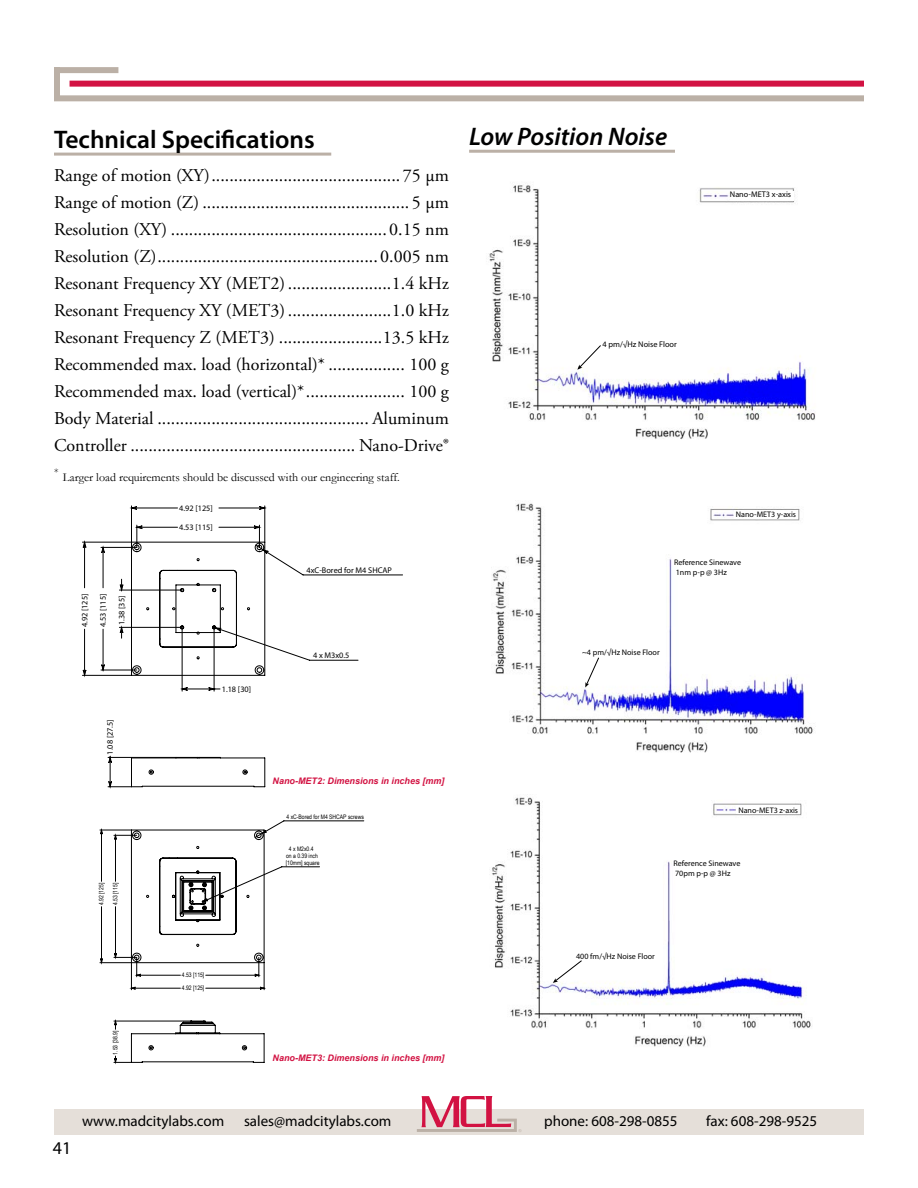
<style>
.page{position:relative;width:918px;height:1188px;background:#fff}
.page>*{position:absolute;margin:0;border:0;box-sizing:border-box;transform-origin:0 0}
.t1{font:600 25.5px "Myriad Pro";color:#000}
.t2{font:italic 600 25.5px "Myriad Pro";color:#000}
.t3{font:18px/27px "Adobe Garamond Pro";color:#000}
.t4{font:18px "Myriad Pro";color:#000}
.t5{font:15px "Myriad Pro";color:#000}
.t6{font:12px "Garamond";color:#000}
.t7{font:10.5px "Garamond";color:#000}
.t8{font:italic 700 9px "Arial";color:#d21242}
.t9{font:8.25px "Arial";color:#010101}
.t10{font:8.25px "Myriad Pro";color:#000}
.t11{font:8.1px/9.6px "Myriad Pro";color:#000}
.t12{font:6.15px/7.1px "Arial Narrow";color:#010101;text-align:center}
</style>
<div class="page">
<div style="left:70px;top:81px;width:794px;height:6px;background:#d21242"></div>
<div style="left:54px;top:95px;width:810px;height:6px;background:#bbb0a6"></div>
<div style="left:54px;top:67px;width:6px;height:34px;background:#bbb0a6"></div>
<div style="left:54px;top:67px;width:64px;height:6px;background:#bbb0a6"></div>
<hr style="left:54px;top:153px;width:277px;height:3px;background:#bbb0a6">
<div style="left:54px;top:1109px;width:810px;height:26px;background:#e5dfd9"></div>
<svg style="left:99px;top:820px;width:265px;height:171px"></svg>
<svg style="left:113px;top:1020px;width:152px;height:44px"></svg>
<svg style="left:269px;top:553px;width:134px;height:108px"></svg>
<svg style="left:82px;top:505px;width:187px;height:283px"></svg>
<hr style="left:469px;top:150px;width:206px;height:3px;background:#bbb0a6">
<img style="left:489px;top:185px;width:326px;height:255px">
<div style="left:730px;top:192px;width:63px;height:9px;background:#fff"></div>
<svg style="left:577px;top:345px;width:24px;height:25px"></svg>
<img style="left:492px;top:797px;width:320px;height:250px">
<svg style="left:553px;top:960px;width:29px;height:23px"></svg>
<div style="left:736px;top:805px;width:64px;height:8px;background:#fff"></div>
<img style="left:491px;top:503px;width:323px;height:250px">
<div style="left:734px;top:510px;width:64px;height:9px;background:#fff"></div>
<svg style="left:585px;top:657px;width:14px;height:30px"></svg>
<svg style="left:417px;top:1096px;width:104px;height:36px"></svg>
<p class="t1" style="left:54px;top:123px;width:262px">Technical Specifications</p>
<p class="t3" style="left:54px;top:162px;width:396px">Range of motion (XY).......................................... 75 µm</p>
<p class="t3" style="left:54px;top:189px;width:396px">Range of motion (Z) .............................................. 5 µm</p>
<p class="t3" style="left:54px;top:216px;width:396px">Resolution (XY) ................................................ 0.15 nm</p>
<p class="t3" style="left:54px;top:243px;width:396px">Resolution (Z)................................................. 0.005 nm</p>
<p class="t3" style="left:54px;top:270px;width:396px">Resonant Frequency XY (MET2).......................1.4 kHz</p>
<p class="t3" style="left:54px;top:297px;width:396px">Resonant Frequency XY (MET3).......................1.0 kHz</p>
<p class="t3" style="left:54px;top:324px;width:396px">Resonant Frequency Z (MET3) .......................13.5 kHz</p>
<p class="t3" style="left:54px;top:351px;width:396px">Recommended max. load (horizontal)* ................. 100 g</p>
<p class="t3" style="left:54px;top:378px;width:396px">Recommended max. load (vertical)*...................... 100 g</p>
<p class="t3" style="left:54px;top:405px;width:396px">Body Material ............................................... Aluminum<br>Controller .................................................. Nano-Drive®</p>
<p class="t7" style="left:54px;top:465px;width:6px">*</p>
<p class="t6" style="left:63px;top:470px;width:338px">Larger load requirements should be discussed with our engineering staff.</p>
<p class="t9" style="left:179px;top:503px;width:35px">4.92 [125]</p>
<p class="t9" style="left:80px;top:627px;width:35px;rotate:-90deg">4.92 [125]</p>
<p class="t9" style="left:98px;top:627px;width:35px;rotate:-90deg">4.53 [115]</p>
<p class="t9" style="left:116px;top:625px;width:31px;rotate:-90deg">1.38 [35]</p>
<p class="t9" style="left:105px;top:755px;width:37px;rotate:-90deg">1.08 [27.5]</p>
<p class="t12" style="left:98px;top:905px;width:24px;rotate:-90deg">4.92 [125]</p>
<p class="t12" style="left:112px;top:905px;width:24px;rotate:-90deg">4.53 [115]</p>
<p class="t12" style="left:112px;top:1055px;width:25px;rotate:-90deg">1.53 [38.9]</p>
<p class="t9" style="left:179px;top:522px;width:35px">4.53 [115]</p>
<p class="t9" style="left:222px;top:684px;width:31px">1.18 [30]</p>
<p class="t9" style="left:307px;top:565px;width:87px">4xC-Bored for M4 SHCAP</p>
<p class="t9" style="left:313px;top:650px;width:38px">4 x M3x0.5</p>
<p class="t8" style="left:273px;top:775px;width:174px">Nano-MET2: Dimensions in inches [mm]</p>
<p class="t12" style="left:286px;top:813px;width:79px">4 xC-Bored for M4 SHCAP screws</p>
<p class="t12" style="left:286px;top:845px;width:35px">4 x M2x0.4<br>on a 0.39 inch [10mm] square</p>
<p class="t12" style="left:182px;top:971px;width:24px">4.53 [115]</p>
<p class="t12" style="left:182px;top:984px;width:24px">4.92 [125]</p>
<p class="t8" style="left:273px;top:1052px;width:174px">Nano-MET3: Dimensions in inches [mm]</p>
<p class="t2" style="left:469px;top:120px;width:200px">Low Position Noise</p>
<p class="t10" style="left:730px;top:190px;width:63px">Nano-MET3 x-axis</p>
<p class="t10" style="left:603px;top:339px;width:76px">4 pm/√Hz Noise Floor</p>
<p class="t11" style="left:736px;top:509px;width:62px">Nano-MET3 y-axis</p>
<p class="t11" style="left:674px;top:558px;width:69px">Reference Sinewave<br>1nm p-p @ 3Hz</p>
<p class="t11" style="left:582px;top:647px;width:79px">~4 pm/√Hz Noise Floor</p>
<p class="t11" style="left:738px;top:805px;width:61px">Nano-MET3 z-axis</p>
<p class="t11" style="left:673px;top:859px;width:68px">Reference Sinewave<br>70pm p-p @ 3Hz</p>
<p class="t11" style="left:576px;top:951px;width:80px">400 fm/√Hz Noise Floor</p>
<p class="t4" style="left:53px;top:1137px;width:20px">41</p>
<p class="t5" style="left:82px;top:1112px;width:144px">www.madcitylabs.com</p>
<p class="t5" style="left:244px;top:1112px;width:149px">sales@madcitylabs.com</p>
<p class="t5" style="left:544px;top:1112px;width:135px">phone: 608-298-0855</p>
<p class="t5" style="left:706px;top:1112px;width:113px">fax: 608-298-9525</p>
</div>
